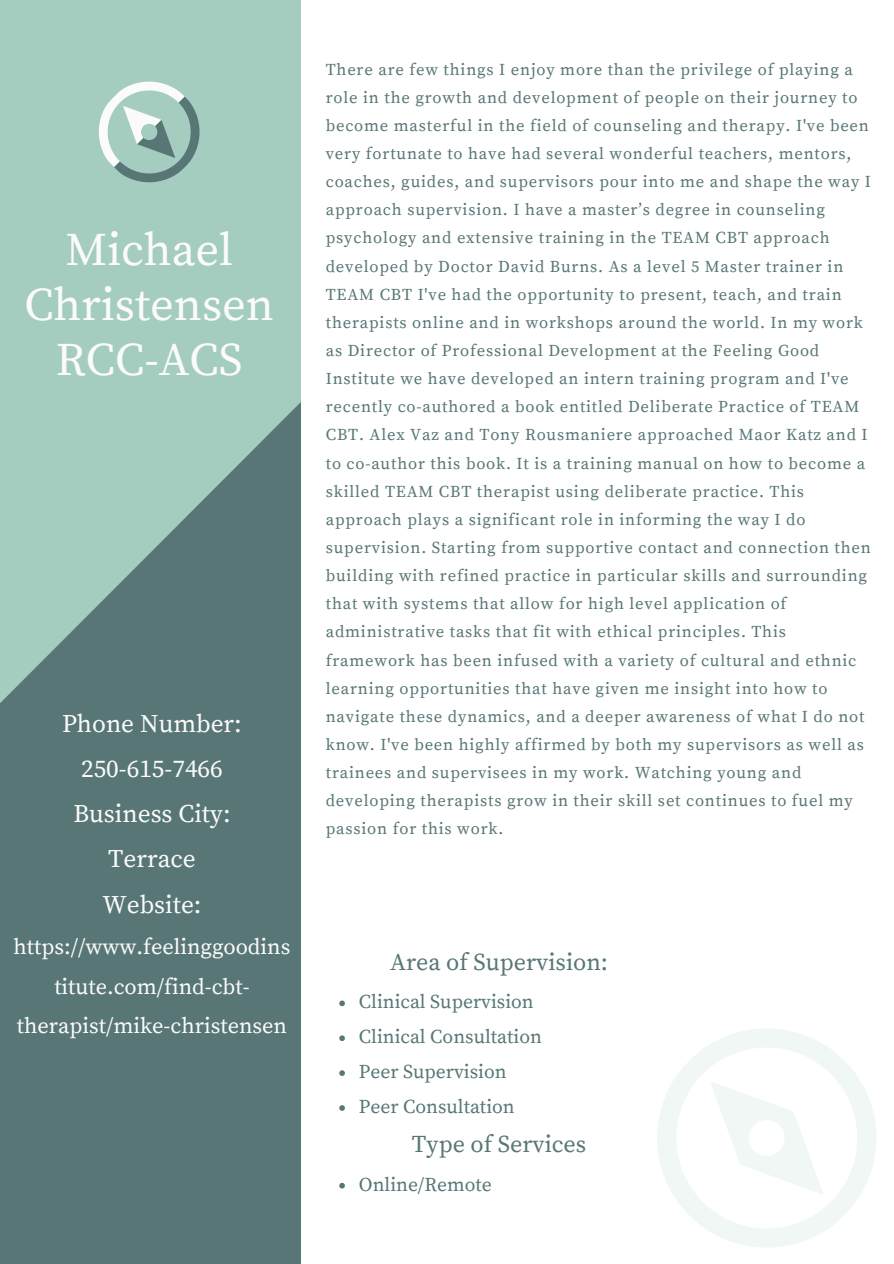
<style>
.page{position:relative;width:894px;height:1264px;background:#fff}
.page>*{position:absolute;margin:0;border:0;box-sizing:border-box;transform-origin:0 0}
.t1{font:46.35px/55.2px "Source Serif Pro";color:#fbfbfb;text-align:center}
.t2{font:25.2px/45px "Source Serif Pro";color:#fbfbfb;text-align:center}
.t3{font:24px "Source Serif Pro";color:#587676}
.t4{font:22.2px/39.3px "Source Serif Pro";color:#fbfbfb;text-align:center}
.t5{font:19.5px "Source Serif Pro";color:#587676}
.t6{font:16.5px/28.2px "Source Serif Pro";letter-spacing:.05em;color:#587676}
</style>
<div class="page">
<svg style="left:0;top:0;width:301px;height:1263px;background:#769994"></svg>
<svg style="left:79px;top:61px;width:141px;height:142px;background:#a5c9be"></svg>
<svg style="left:657px;top:1029px;width:219px;height:218px"></svg>
<svg style="left:339px;top:1000px;width:6px;height:6px"></svg>
<svg style="left:339px;top:1035px;width:6px;height:6px"></svg>
<svg style="left:339px;top:1070px;width:6px;height:5px"></svg>
<svg style="left:339px;top:1105px;width:6px;height:5px"></svg>
<svg style="left:339px;top:1182px;width:6px;height:6px"></svg>
<p class="t1" style="left:24px;top:224px;width:251px">Michael<br>Christensen<br>RCC-ACS</p>
<h1 class="t2" style="left:62px;top:702px;width:181px">Phone Number:<br>250-615-7466<br>Business City:<br>Terrace<br>Website:</h1>
<h1 class="t4" style="left:14px;top:928px;width:278px">https://www.feelinggoodins titute.com/find-cbt&shy;therapist/mike-christensen</h1>
<p class="t6" style="left:326px;top:56px;width:546px">There are few things I enjoy more than the privilege of playing a role in the growth and development of people on their journey to become masterful in the field of counseling and therapy. I've been very fortunate to have had several wonderful teachers, mentors, coaches, guides, and supervisors pour into me and shape the way I approach supervision. I have a master’s degree in counseling psychology and extensive training in the TEAM CBT approach developed by Doctor David Burns. As a level 5 Master trainer in TEAM CBT I've had the opportunity to present, teach, and train therapists online and in workshops around the world. In my work as Director of Professional Development at the Feeling Good Institute we have developed an intern training program and I've recently co-authored a book entitled Deliberate Practice of TEAM CBT. Alex Vaz and Tony Rousmaniere approached Maor Katz and I to co-author this book. It is a training manual on how to become a skilled TEAM CBT therapist using deliberate practice. This approach plays a significant role in informing the way I do supervision. Starting from supportive contact and connection then building with refined practice in particular skills and surrounding that with systems that allow for high level application of administrative tasks that fit with ethical principles. This framework has been infused with a variety of cultural and ethnic learning opportunities that have given me insight into how to navigate these dynamics, and a deeper awareness of what I do not know. I've been highly affirmed by both my supervisors as well as trainees and supervisees in my work. Watching young and developing therapists grow in their skill set continues to fuel my passion for this work.</p>
<h2 class="t3" style="left:390px;top:948px;width:219px">Area of Supervision:</h2>
<p class="t5" style="left:359px;top:990px;width:176px">Clinical Supervision</p>
<p class="t5" style="left:359px;top:1025px;width:184px">Clinical Consultation</p>
<h2 class="t5" style="left:359px;top:1060px;width:149px">Peer Supervision</h2>
<h3 class="t5" style="left:359px;top:1095px;width:157px">Peer Consultation</h3>
<h3 class="t3" style="left:412px;top:1130px;width:176px">Type of Services</h3>
<h3 class="t5" style="left:359px;top:1172px;width:134px">Online/Remote</h3>
</div>
